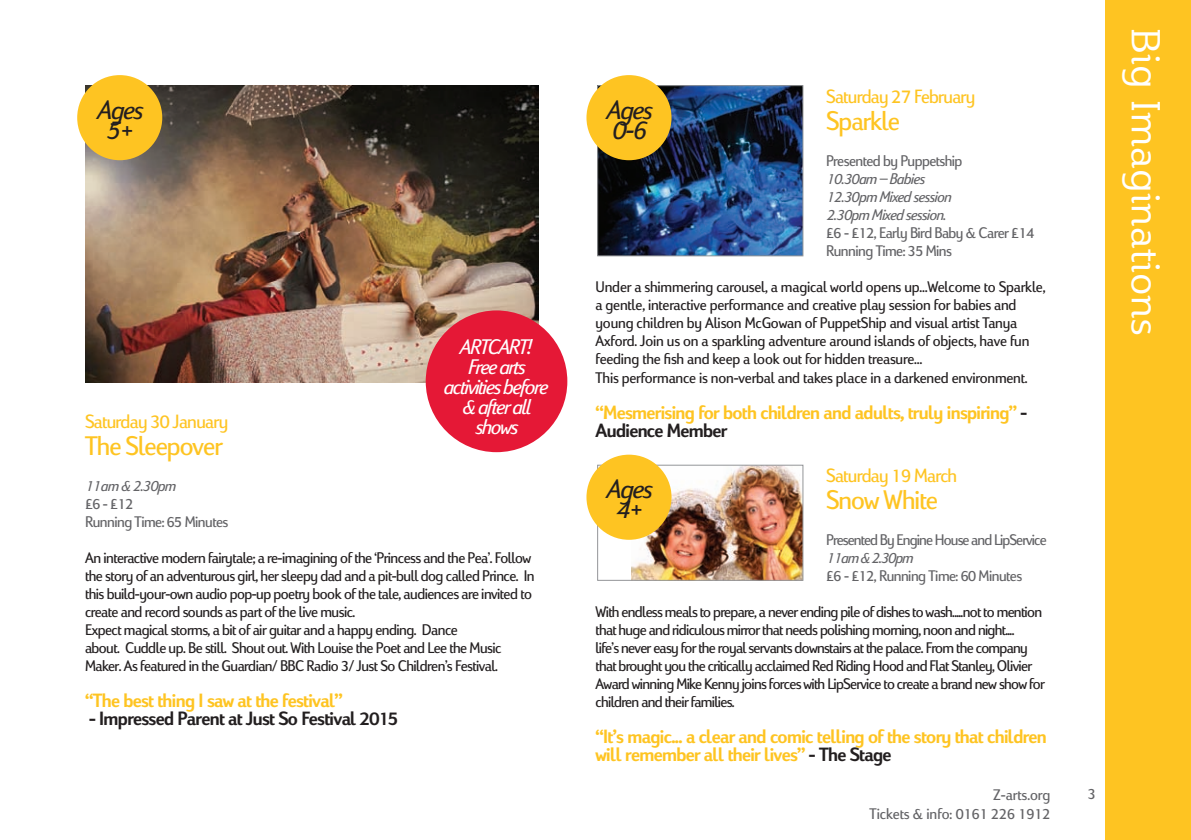
<style>
.page{position:relative;width:1191px;height:840px;background:#fff}
.page>*{position:absolute;margin:0;border:0;box-sizing:border-box;transform-origin:0 0}
.t1{font:40px "Plume";color:#fff}
.t2{font:28px "Viato";letter-spacing:-.03em;color:#fec422}
.t3{font:italic 28px/20px "Viato";letter-spacing:-.04em;color:#231f20;text-align:center}
.t4{font:italic 22px/20px "Viato";letter-spacing:-.05em;color:#fff;text-align:center}
.t5{font:700 20px/18px "Viato";letter-spacing:-.03em;color:#fec422}
.t6{font:20px "Viato";letter-spacing:-.03em;color:#fec422}
.t7{font:700 20px "Viato";letter-spacing:-.03em;color:#231f20}
.t8{font:16px/18px "Viato";letter-spacing:-.03em;color:#231f20}
.t9{font:16px/18px "Viato";letter-spacing:-.01em;color:#231f20}
.t10{font:16px/18px "Viato";letter-spacing:-.03em;color:#636366}
.t11{font:italic 16px/18px "Viato";letter-spacing:-.03em;color:#636366}
.t12{font:16px "Viato";letter-spacing:-.05em;color:#636366}
.t13{font:16px/19.2px "Viato";color:#636366;text-align:right}
.t14{font:italic 16px "Viato";letter-spacing:-.05em;color:#636366}
.s1{color:#231f20}
</style>
<div class="page">
<div style="left:1106px;top:0;width:85px;height:839px;background:#fec422"></div>
<img style="left:85px;top:85px;width:453px;height:297px">
<img style="left:599px;top:87px;width:202px;height:167px">
<div style="left:597px;top:85px;width:206px;height:171px;border:1px solid #939598"></div>
<div style="left:77px;top:75px;width:85px;height:85px;background:#fec422;border-radius:50%"></div>
<div style="left:586px;top:75px;width:85px;height:85px;background:#fec422;border-radius:50%"></div>
<img style="left:631px;top:466px;width:170px;height:112px">
<div style="left:597px;top:464px;width:206px;height:116px;border:1px solid #939598"></div>
<div style="left:586px;top:454px;width:85px;height:85px;background:#fec422;border-radius:50%"></div>
<div style="left:426px;top:310px;width:141px;height:142px;background:#e51836;border-radius:50%"></div>
<p class="t6" style="left:826px;top:85px;width:151px">Saturday 27 February</p>
<h2 class="t2" style="left:826px;top:105px;width:75px">Sparkle</h2>
<p class="t10" style="left:826px;top:152px;width:138px">Presented by Puppetship</p>
<p class="t11" style="left:826px;top:170px;width:126px">10.30am – Babies<br>12.30pm Mixed session<br>2.30pm Mixed session.</p>
<p class="t10" style="left:826px;top:224px;width:210px">£6 - £12, Early Bird Baby &amp; Carer £14<br>Running Time: 35 Mins</p>
<p class="t9" style="left:595px;top:278px;width:451px">Under a shimmering carousel, a magical world opens up…Welcome to Sparkle, a gentle, interactive performance and creative play session for babies and young children by Alison McGowan of PuppetShip and visual artist Tanya Axford. Join us on a sparkling adventure around islands of objects, have fun feeding the fish and keep a look out for hidden treasure…<br>This performance is non-verbal and takes place in a darkened environment.</p>
<p class="t5" style="left:595px;top:403px;width:433px">“Mesmerising for both children and adults, truly inspiring” <span class="s1">-<br>Audience Member</span></p>
<p class="t6" style="left:826px;top:464px;width:132px">Saturday 19 March</p>
<h2 class="t2" style="left:826px;top:484px;width:113px">Snow White</h2>
<p class="t12" style="left:826px;top:530px;width:222px">Presented By Engine House and LipService</p>
<p class="t14" style="left:826px;top:548px;width:88px">11am &amp; 2.30pm</p>
<p class="t10" style="left:826px;top:566px;width:197px">£6 - £12, Running Time: 60 Minutes</p>
<p class="t8" style="left:595px;top:602px;width:451px">With endless meals to prepare, a never ending pile of dishes to wash.....not to mention that huge and ridiculous mirror that needs polishing morning, noon and night....<br>life’s never easy for the royal servants downstairs at the palace. From the company that brought you the critically acclaimed Red Riding Hood and Flat Stanley, Olivier Award winning Mike Kenny joins forces with LipService to create a brand new show for children and their families.</p>
<p class="t5" style="left:595px;top:727px;width:453px">“It’s magic... a clear and comic telling of the story that children will remember all their lives” <span class="s1">- The Stage</span></p>
<h2 class="t3" style="left:96px;top:100px;width:47px">Ages<br>5+</h2>
<h2 class="t3" style="left:605px;top:100px;width:47px;text-align:left">Ages<br>0-6</h2>
<h3 class="t4" style="left:443px;top:337px;width:106px">ARTCART!<br>Free arts activities before &amp; after all shows</h3>
<p class="t6" style="left:85px;top:410px;width:145px">Saturday 30 January</p>
<h2 class="t2" style="left:85px;top:429px;width:139px">The Sleepover</h2>
<p class="t11" style="left:85px;top:476px;width:92px">11am &amp; 2.30pm</p>
<p class="t10" style="left:85px;top:494px;width:145px">£6 - £12<br>Running Time: 65 Minutes</p>
<p class="t8" style="left:85px;top:548px;width:451px">An interactive modern fairytale; a re-imagining of the ‘Princess and the Pea’. Follow the story of an adventurous girl, her sleepy dad and a pit-bull dog called Prince. In this build-your-own audio pop-up poetry book of the tale, audiences are invited to create and record sounds as part of the live music.<br>Expect magical storms, a bit of air guitar and a happy ending. Dance<br>about. Cuddle up. Be still. Shout out. With Louise the Poet and Lee the Music Maker. As featured in the Guardian/ BBC Radio 3/ Just So Children’s Festival.</p>
<p class="t5" style="left:85px;top:691px;width:259px">“The best thing I saw at the festival”</p>
<p class="t7" style="left:89px;top:707px;width:310px">- Impressed Parent at Just So Festival 2015</p>
<h2 class="t3" style="left:605px;top:479px;width:47px">Ages<br>4+</h2>
<p class="t13" style="left:869px;top:785px;width:182px">Z-arts.org<br>Tickets &amp; info: 0161 226 1912</p>
<p class="t10" style="left:1087px;top:784px;width:9px">3</p>
<h1 class="t1" style="left:1170px;top:28px;width:308px;rotate:90deg">Big Imaginations</h1>
</div>
